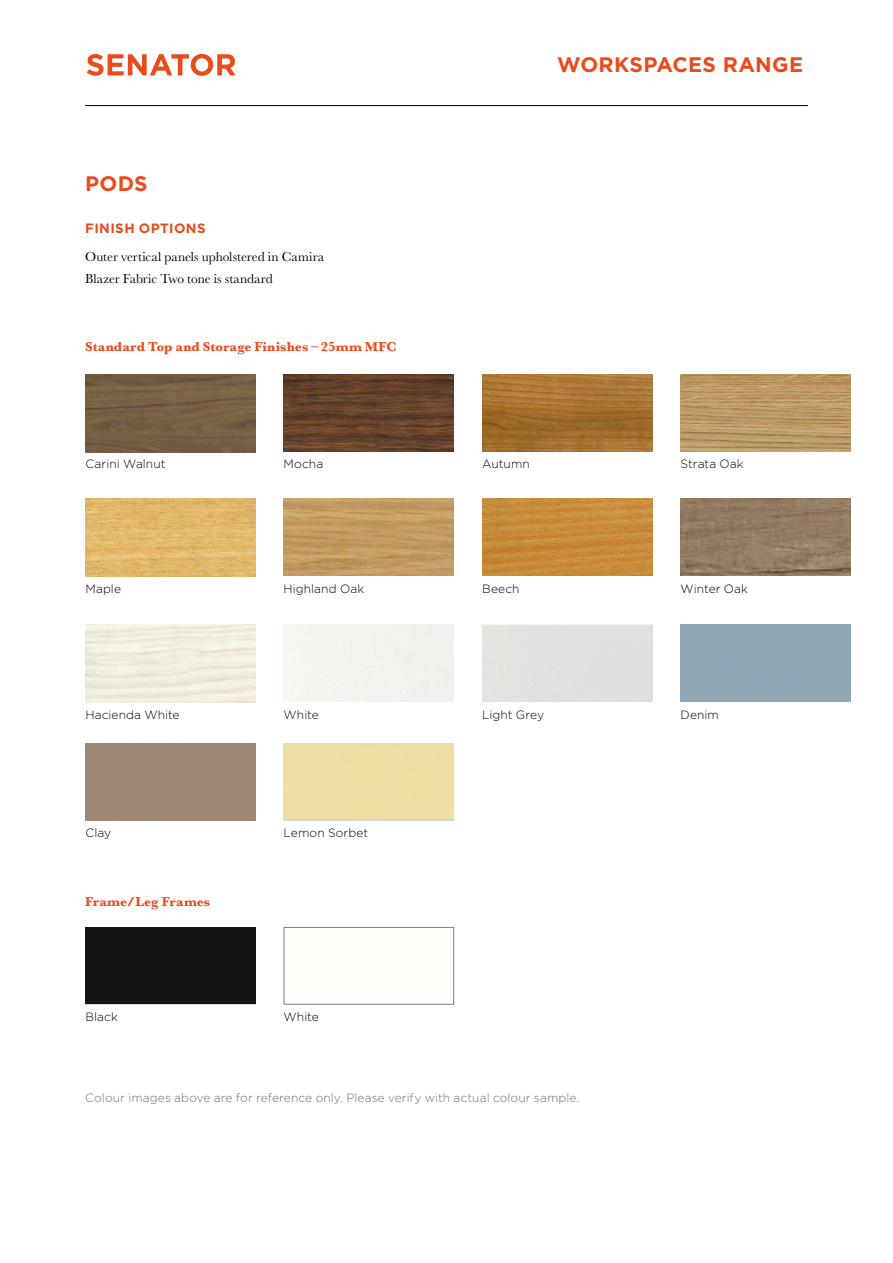
<style>
.page{position:relative;width:893px;height:1263px;background:#fff}
.page>*{position:absolute;margin:0;border:0;box-sizing:border-box;transform-origin:0 0}
.t1{font:700 21px "Gotham";letter-spacing:.015em;color:#e94b1d}
.t2{font:13.5px/21.6px "Baskerville";color:#000}
.t3{font:700 13.5px "Baskerville";letter-spacing:.005em;color:#e94b1d}
.t4{font:700 13.5px "Gotham";letter-spacing:.03em;color:#e94b1d}
.t5{font:300 12px "Gotham";letter-spacing:.005em;color:#000}
.t6{font:300 12px "Gotham";letter-spacing:.005em;color:#706f6f}
</style>
<div class="page">
<hr style="left:85px;top:105px;width:723px;height:1px;background:#000">
<svg style="left:87px;top:54px;width:149px;height:22px"></svg>
<img style="left:482px;top:374px;width:170px;height:77px">
<img style="left:482px;top:499px;width:170px;height:77px">
<img style="left:681px;top:374px;width:170px;height:77px">
<img style="left:681px;top:499px;width:170px;height:77px">
<img style="left:284px;top:374px;width:170px;height:77px">
<img style="left:85px;top:374px;width:170px;height:78px">
<img style="left:284px;top:498px;width:170px;height:78px">
<img style="left:85px;top:499px;width:170px;height:77px">
<div style="left:284px;top:743px;width:170px;height:78px;background:#d7d9d8"></div>
<div style="left:284px;top:743px;width:170px;height:76px;background:#efdea4"></div>
<div style="left:85px;top:927px;width:170px;height:77px;background:#161514"></div>
<div style="left:284px;top:927px;width:170px;height:77px;border:1px solid #7c7b7b"></div>
<h1 class="t1" style="left:85px;top:170px;width:64px">PODS</h1>
<p class="t4" style="left:85px;top:219px;width:122px">FINISH OPTIONS</p>
<p class="t2" style="left:85px;top:246px;width:240px">Outer vertical panels upholstered in Camira<br>Blazer Fabric Two tone is standard</p>
<p class="t3" style="left:85px;top:337px;width:313px">Standard Top and Storage Finishes – 25mm MFC</p>
<p class="t5" style="left:85px;top:456px;width:82px">Carini Walnut</p>
<p class="t5" style="left:284px;top:456px;width:41px">Mocha</p>
<p class="t5" style="left:85px;top:581px;width:37px">Maple</p>
<p class="t5" style="left:284px;top:581px;width:82px">Highland Oak</p>
<p class="t5" style="left:85px;top:707px;width:96px">Hacienda White</p>
<p class="t5" style="left:284px;top:707px;width:37px">White</p>
<p class="t5" style="left:85px;top:826px;width:27px">Clay</p>
<p class="t3" style="left:85px;top:892px;width:127px">Frame/Leg Frames</p>
<p class="t5" style="left:85px;top:1009px;width:34px">Black</p>
<p class="t5" style="left:284px;top:826px;width:86px">Lemon Sorbet</p>
<p class="t5" style="left:284px;top:1009px;width:37px">White</p>
<h1 class="t1" style="left:557px;top:51px;width:247px">WORKSPACES RANGE</h1>
<p class="t5" style="left:482px;top:456px;width:49px">Autumn</p>
<p class="t5" style="left:680px;top:456px;width:65px">Strata Oak</p>
<p class="t5" style="left:482px;top:581px;width:39px">Beech</p>
<p class="t5" style="left:680px;top:581px;width:69px">Winter Oak</p>
<p class="t5" style="left:482px;top:707px;width:64px">Light Grey</p>
<p class="t5" style="left:680px;top:707px;width:40px">Denim</p>
<p class="t6" style="left:85px;top:1090px;width:496px">Colour images above are for reference only. Please verify with actual colour sample.</p>
</div>
